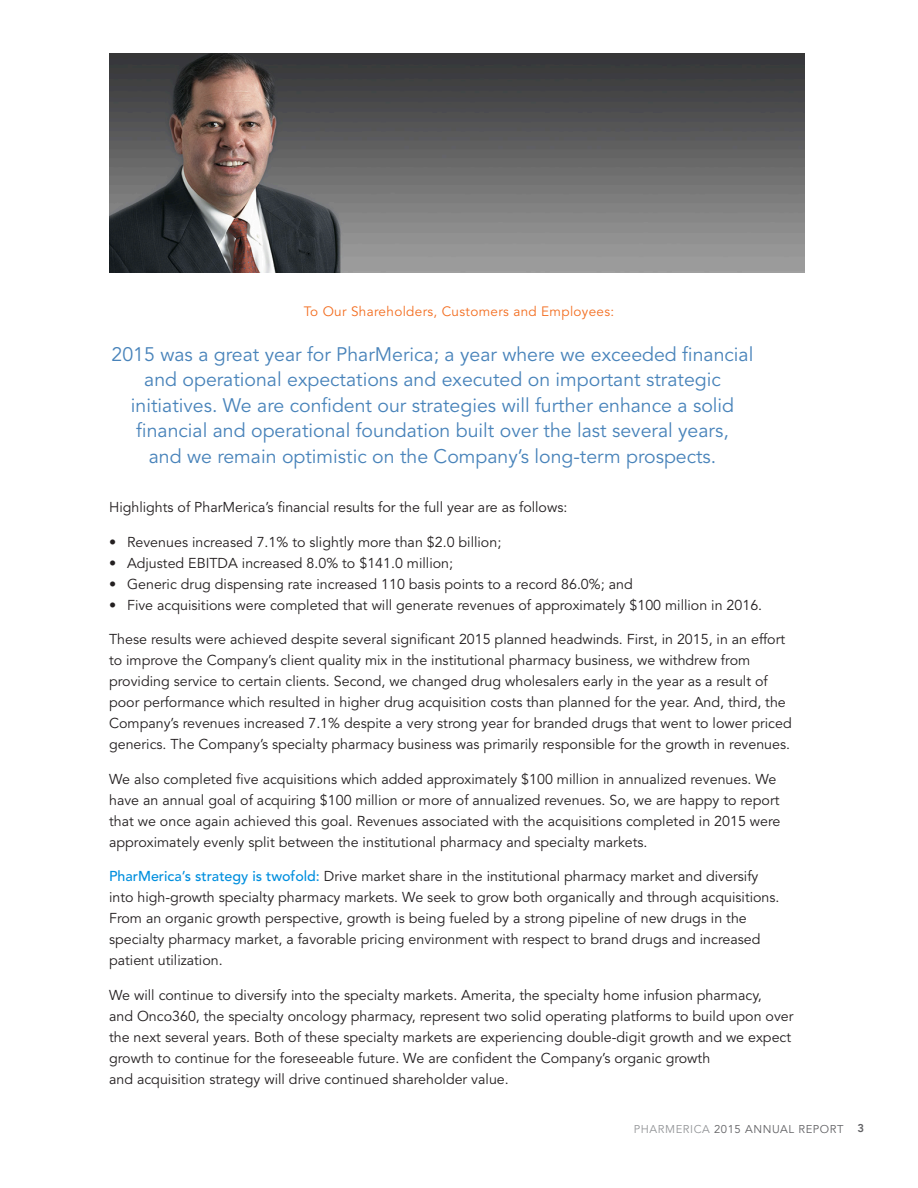
<style>
.page{position:relative;width:918px;height:1188px;background:#fff}
.page>*{position:absolute;margin:0;border:0;box-sizing:border-box;transform-origin:0 0}
.blue_intro{font:19.5px/25.5px "Avenir";color:#4883ba;text-align:center}
.body{font:14.25px/21px "Avenir";color:#231f20}
.t1{font:13.5px "Avenir";letter-spacing:.025em;color:#f36e21}
.t2{font:11.25px "Avenir";letter-spacing:.05em;color:#616164}
.s1{font-weight:500;color:#008fde}
.s2{color:#939598}
.s3{font-weight:800}
</style>
<div class="page">
<img style="left:109px;top:54px;width:696px;height:218px">
<p class="t1" style="left:304px;top:303px;width:312px">To Our Shareholders, Customers and Employees:</p>
<p class="blue_intro" style="left:112px;top:342px;width:643px">2015 was a great year for PharMerica; a year where we exceeded financial and operational expectations and executed on important strategic initiatives. We are confident our strategies will further enhance a solid financial and operational foundation built over the last several years,<br>and we remain optimistic on the Company’s long-term prospects.</p>
<p class="body" style="left:109px;top:497px;width:460px">Highlights of PharMerica’s financial results for the full year are as follows:</p>
<p class="body" style="left:109px;top:532px;width:394px">• Revenues increased 7.1% to slightly more than $2.0 billion;</p>
<p class="body" style="left:109px;top:553px;width:346px">• Adjusted EBITDA increased 8.0% to $141.0 million;</p>
<p class="body" style="left:109px;top:574px;width:525px">• Generic drug dispensing rate increased 110 basis points to a record 86.0%; and</p>
<p class="body" style="left:109px;top:595px;width:655px">• Five acquisitions were completed that will generate revenues of approximately $100 million in 2016.</p>
<p class="body" style="left:109px;top:629px;width:684px">These results were achieved despite several significant 2015 planned headwinds. First, in 2015, in an effort to improve the Company’s client quality mix in the institutional pharmacy business, we withdrew from providing service to certain clients. Second, we changed drug wholesalers early in the year as a result of poor performance which resulted in higher drug acquisition costs than planned for the year. And, third, the Company’s revenues increased 7.1% despite a very strong year for branded drugs that went to lower priced generics. The Company’s specialty pharmacy business was primarily responsible for the growth in revenues.</p>
<p class="body" style="left:109px;top:769px;width:673px">We also completed five acquisitions which added approximately $100 million in annualized revenues. We have an annual goal of acquiring $100 million or more of annualized revenues. So, we are happy to report that we once again achieved this goal. Revenues associated with the acquisitions completed in 2015 were approximately evenly split between the institutional pharmacy and specialty markets.</p>
<p class="body" style="left:109px;top:866px;width:672px"><span class="s1">PharMerica’s strategy is twofold:</span> Drive market share in the institutional pharmacy market and diversify into high-growth specialty pharmacy markets. We seek to grow both organically and through acquisitions.<br>From an organic growth perspective, growth is being fueled by a strong pipeline of new drugs in the specialty pharmacy market, a favorable pricing environment with respect to brand drugs and increased patient utilization.</p>
<p class="body" style="left:109px;top:985px;width:686px">We will continue to diversify into the specialty markets. Amerita, the specialty home infusion pharmacy,<br>and Onco360, the specialty oncology pharmacy, represent two solid operating platforms to build upon over the next several years. Both of these specialty markets are experiencing double-digit growth and we expect growth to continue for the foreseeable future. We are confident the Company’s organic growth<br>and acquisition strategy will drive continued shareholder value.</p>
<p class="t2" style="left:634px;top:1122px;width:232px"><span class="s2">PHARMERICA</span> 2015 ANNUAL REPORT <span class="s3">3</span></p>
</div>
